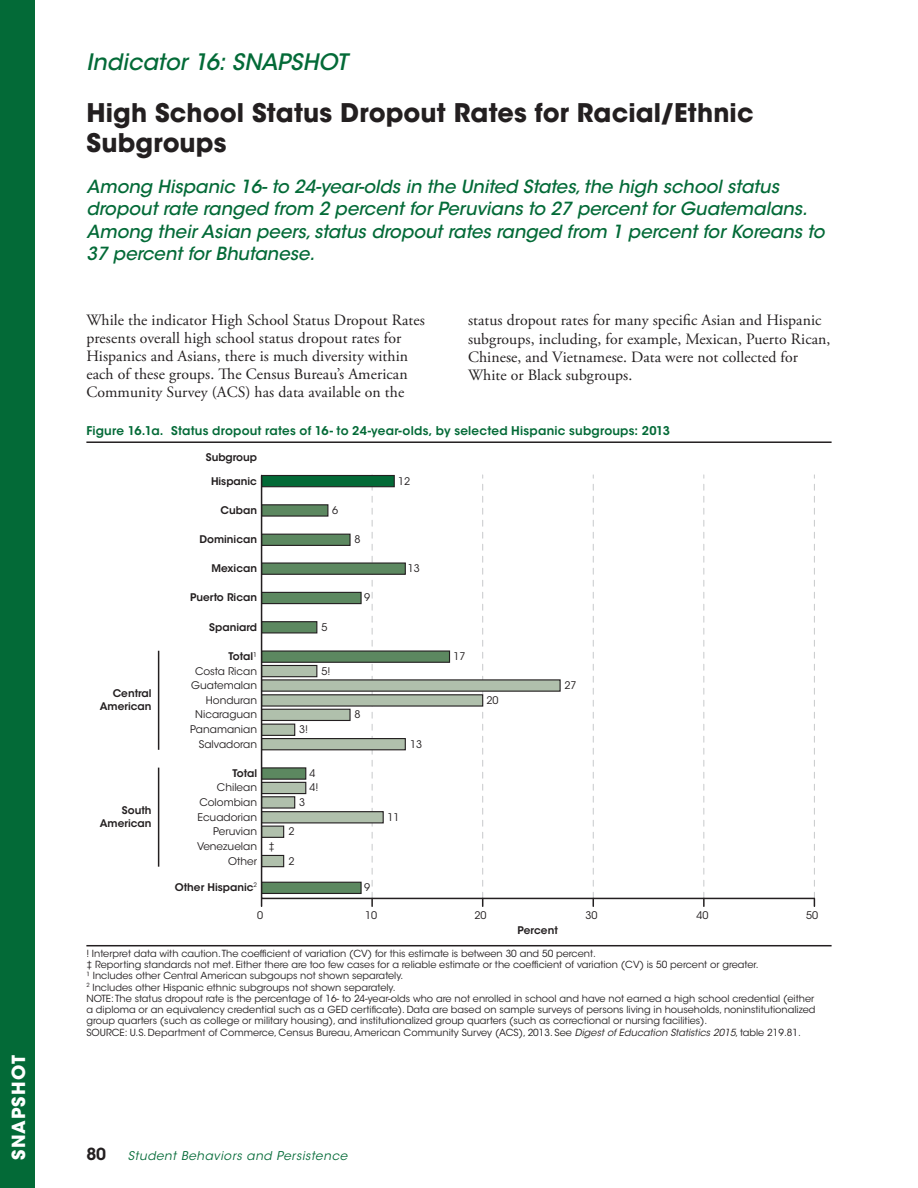
<style>
.page{position:relative;width:918px;height:1188px;background:#fff}
.page>*{position:absolute;margin:0;border:0;box-sizing:border-box;transform-origin:0 0}
.t1{font:700 25.5px/30px "ITC Avant Garde Std";letter-spacing:.005em;color:#231f20}
.t2{font:italic 500 22.5px "ITC Avant Garde Std";color:#036a37}
.t3{font:italic 500 18px/22.5px "ITC Avant Garde Std";color:#036a37}
.t4{font:700 18px "ITC Avant Garde Std";letter-spacing:.055em;color:#fff}
.t5{font:600 16.5px "ITC Avant Garde Std";color:#231f20}
.t6{font:15.75px/18px "Adobe Garamond Pro";letter-spacing:.005em;color:#231f20}
.t7{font:600 12px "ITC Avant Garde Std";letter-spacing:.015em;color:#036a37}
.t8{font:italic 12px "ITC Avant Garde Std";letter-spacing:.05em;color:#036a37}
.t9{font:10.5px/14.4px "ITC Avant Garde Std";color:#231f20}
.t10{font:600 10.5px/12.6px "ITC Avant Garde Std";color:#231f20;text-align:right}
.t11{font:9.75px/11.2px "ITC Avant Garde Std";color:#231f20}
.s1{font-weight:400}
.s2{font-style:italic}
</style>
<div class="page">
<div style="left:0;top:0;width:35px;height:1188px;background:#036a37"></div>
<hr style="left:86px;top:441px;width:746px;height:2px;background:#231f20">
<div style="left:261px;top:475px;width:134px;height:12px;background:#036a37;border:1px solid #231f20"></div>
<div style="left:261px;top:504px;width:67px;height:13px;background:#5c8860;border:1px solid #231f20"></div>
<div style="left:261px;top:534px;width:90px;height:12px;background:#5c8860;border:1px solid #231f20"></div>
<div style="left:261px;top:562px;width:145px;height:13px;background:#5c8860;border:1px solid #231f20"></div>
<div style="left:261px;top:592px;width:101px;height:12px;background:#5c8860;border:1px solid #231f20"></div>
<div style="left:261px;top:621px;width:56px;height:12px;background:#5c8860;border:1px solid #231f20"></div>
<div style="left:261px;top:650px;width:189px;height:13px;background:#5c8860;border:1px solid #231f20"></div>
<div style="left:261px;top:665px;width:56px;height:12px;background:#b0c0ac;border:1px solid #231f20"></div>
<svg style="left:261px;top:679px;width:300px;height:13px;background:#9aa696"></svg>
<div style="left:261px;top:694px;width:222px;height:13px;background:#b0c0ac;border:1px solid #231f20"></div>
<div style="left:261px;top:709px;width:90px;height:12px;background:#b0c0ac;border:1px solid #231f20"></div>
<div style="left:261px;top:724px;width:34px;height:12px;background:#b0c0ac;border:1px solid #231f20"></div>
<div style="left:261px;top:738px;width:145px;height:12px;background:#b0c0ac;border:1px solid #231f20"></div>
<div style="left:261px;top:767px;width:45px;height:13px;background:#5c8860;border:1px solid #231f20"></div>
<div style="left:261px;top:782px;width:45px;height:12px;background:#b0c0ac;border:1px solid #231f20"></div>
<div style="left:261px;top:796px;width:34px;height:13px;background:#b0c0ac;border:1px solid #231f20"></div>
<div style="left:261px;top:811px;width:123px;height:12px;background:#b0c0ac;border:1px solid #231f20"></div>
<div style="left:261px;top:826px;width:23px;height:12px;background:#b0c0ac;border:1px solid #231f20"></div>
<div style="left:261px;top:855px;width:23px;height:12px;background:#b0c0ac;border:1px solid #231f20"></div>
<div style="left:261px;top:882px;width:101px;height:12px;background:#5c8860;border:1px solid #231f20"></div>
<svg style="left:814px;top:475px;width:1px;height:431px"></svg>
<svg style="left:703px;top:475px;width:2px;height:431px"></svg>
<svg style="left:593px;top:475px;width:1px;height:431px"></svg>
<svg style="left:482px;top:475px;width:1px;height:431px"></svg>
<svg style="left:371px;top:475px;width:2px;height:431px"></svg>
<hr style="left:261px;top:475px;width:1px;height:423px;background:#231f20">
<hr style="left:262px;top:898px;width:552px;height:1px;background:#231f20">
<hr style="left:158px;top:651px;width:1px;height:99px;background:#231f20">
<hr style="left:158px;top:768px;width:1px;height:99px;background:#231f20">
<hr style="left:86px;top:945px;width:746px;height:1px;background:#231f20">
<h3 class="t4" style="left:7px;top:1160px;width:106px;rotate:-90deg">SNAPSHOT</h3>
<h3 class="t2" style="left:86px;top:48px;width:263px">Indicator 16: SNAPSHOT</h3>
<h3 class="t1" style="left:86px;top:98px;width:669px">High School Status Dropout Rates for Racial/Ethnic<br>Subgroups</h3>
<p class="t3" style="left:86px;top:175px;width:740px">Among Hispanic 16- to 24-year-olds in the United States, the high school status dropout rate ranged from 2 percent for Peruvians to 27 percent for Guatemalans.<br>Among their Asian peers, status dropout rates ranged from 1 percent for Koreans to 37 percent for Bhutanese.</p>
<p class="t6" style="left:86px;top:312px;width:340px">While the indicator High School Status Dropout Rates presents overall high school status dropout rates for Hispanics and Asians, there is much diversity within each of these groups. The Census Bureau’s American Community Survey (ACS) has data available on the</p>
<p class="t6" style="left:468px;top:312px;width:364px">status dropout rates for many specific Asian and Hispanic subgroups, including, for example, Mexican, Puerto Rican, Chinese, and Vietnamese. Data were not collected for White or Black subgroups.</p>
<p class="t7" style="left:86px;top:424px;width:585px">Figure 16.1a. Status dropout rates of 16- to 24-year-olds, by selected Hispanic subgroups: 2013</p>
<p class="t10" style="left:100px;top:687px;width:53px">Central<br>American</p>
<p class="t10" style="left:100px;top:804px;width:53px">South<br>American</p>
<p class="t10" style="left:206px;top:451px;width:53px">Subgroup</p>
<p class="t10" style="left:211px;top:474px;width:48px">Hispanic</p>
<p class="t9" style="left:398px;top:474px;width:14px">12</p>
<p class="t10" style="left:221px;top:504px;width:38px">Cuban</p>
<p class="t9" style="left:332px;top:503px;width:8px">6</p>
<p class="t10" style="left:200px;top:533px;width:59px">Dominican</p>
<p class="t9" style="left:355px;top:532px;width:8px">8</p>
<p class="t10" style="left:212px;top:562px;width:47px">Mexican</p>
<p class="t9" style="left:408px;top:561px;width:14px">13</p>
<p class="t10" style="left:190px;top:591px;width:69px">Puerto Rican</p>
<p class="t9" style="left:364px;top:591px;width:8px">9</p>
<p class="t10" style="left:209px;top:621px;width:49px">Spaniard</p>
<p class="t9" style="left:322px;top:620px;width:8px">5</p>
<p class="t10" style="left:229px;top:650px;width:30px">Total<span class="s1">¹</span></p>
<p class="t9" style="left:454px;top:649px;width:14px">17</p>
<p class="t9" style="left:195px;top:664px;width:64px">Costa Rican</p>
<p class="t9" style="left:322px;top:664px;width:11px">5!</p>
<p class="t9" style="left:191px;top:678px;width:67px">Guatemalan</p>
<p class="t9" style="left:565px;top:678px;width:14px">27</p>
<p class="t9" style="left:206px;top:693px;width:53px">Honduran</p>
<p class="t9" style="left:487px;top:693px;width:14px">20</p>
<p class="t9" style="left:195px;top:707px;width:63px">Nicaraguan</p>
<p class="t9" style="left:355px;top:707px;width:8px">8</p>
<p class="t9" style="left:190px;top:722px;width:68px">Panamanian</p>
<p class="t9" style="left:299px;top:722px;width:11px">3!</p>
<p class="t9" style="left:199px;top:737px;width:60px">Salvadoran</p>
<p class="t9" style="left:410px;top:737px;width:14px">13</p>
<p class="t10" style="left:233px;top:767px;width:26px">Total</p>
<p class="t9" style="left:217px;top:781px;width:42px">Chilean</p>
<p class="t9" style="left:310px;top:766px;width:11px">4<br>4!</p>
<p class="t9" style="left:199px;top:795px;width:59px">Colombian</p>
<p class="t9" style="left:299px;top:795px;width:8px">3</p>
<p class="t9" style="left:197px;top:810px;width:61px">Ecuadorian</p>
<p class="t9" style="left:388px;top:810px;width:14px">11</p>
<p class="t9" style="left:213px;top:824px;width:45px">Peruvian</p>
<p class="t9" style="left:289px;top:824px;width:8px">2</p>
<p class="t9" style="left:197px;top:839px;width:61px">Venezuelan</p>
<p class="t9" style="left:268px;top:839px;width:8px">‡</p>
<p class="t9" style="left:228px;top:854px;width:30px">Other</p>
<p class="t9" style="left:289px;top:854px;width:8px">2</p>
<p class="t10" style="left:175px;top:880px;width:84px">Other Hispanic<sup>2</sup></p>
<p class="t9" style="left:364px;top:880px;width:8px">9</p>
<p class="t9" style="left:257px;top:908px;width:8px">0</p>
<p class="t9" style="left:365px;top:908px;width:14px">10</p>
<p class="t9" style="left:475px;top:908px;width:14px">20</p>
<p class="t9" style="left:586px;top:908px;width:14px">30</p>
<p class="t9" style="left:697px;top:908px;width:14px">40</p>
<p class="t9" style="left:806px;top:908px;width:14px">50</p>
<p class="t10" style="left:518px;top:924px;width:42px">Percent</p>
<p class="t11" style="left:86px;top:948px;width:731px">! Interpret data with caution. The coefficient of variation (CV) for this estimate is between 30 and 50 percent.<br>‡ Reporting standards not met. Either there are too few cases for a reliable estimate or the coefficient of variation (CV) is 50 percent or greater.<br>1 Includes other Central American subgoups not shown separately.<br><sup>2</sup> Includes other Hispanic ethnic subgroups not shown separately.<br>NOTE: The status dropout rate is the percentage of 16- to 24-year-olds who are not enrolled in school and have not earned a high school credential (either a diploma or an equivalency credential such as a GED certificate). Data are based on sample surveys of persons living in households, noninstitutionalized group quarters (such as college or military housing), and institutionalized group quarters (such as correctional or nursing facilities).<br>SOURCE: U.S. Department of Commerce, Census Bureau, American Community Survey (ACS), 2013. See <span class="s2">Digest of Education Statistics 2015</span>, table 219.81.</p>
<h3 class="t5" style="left:86px;top:1143px;width:21px">80</h3>
<p class="t8" style="left:128px;top:1148px;width:221px">Student Behaviors and Persistence</p>
</div>
